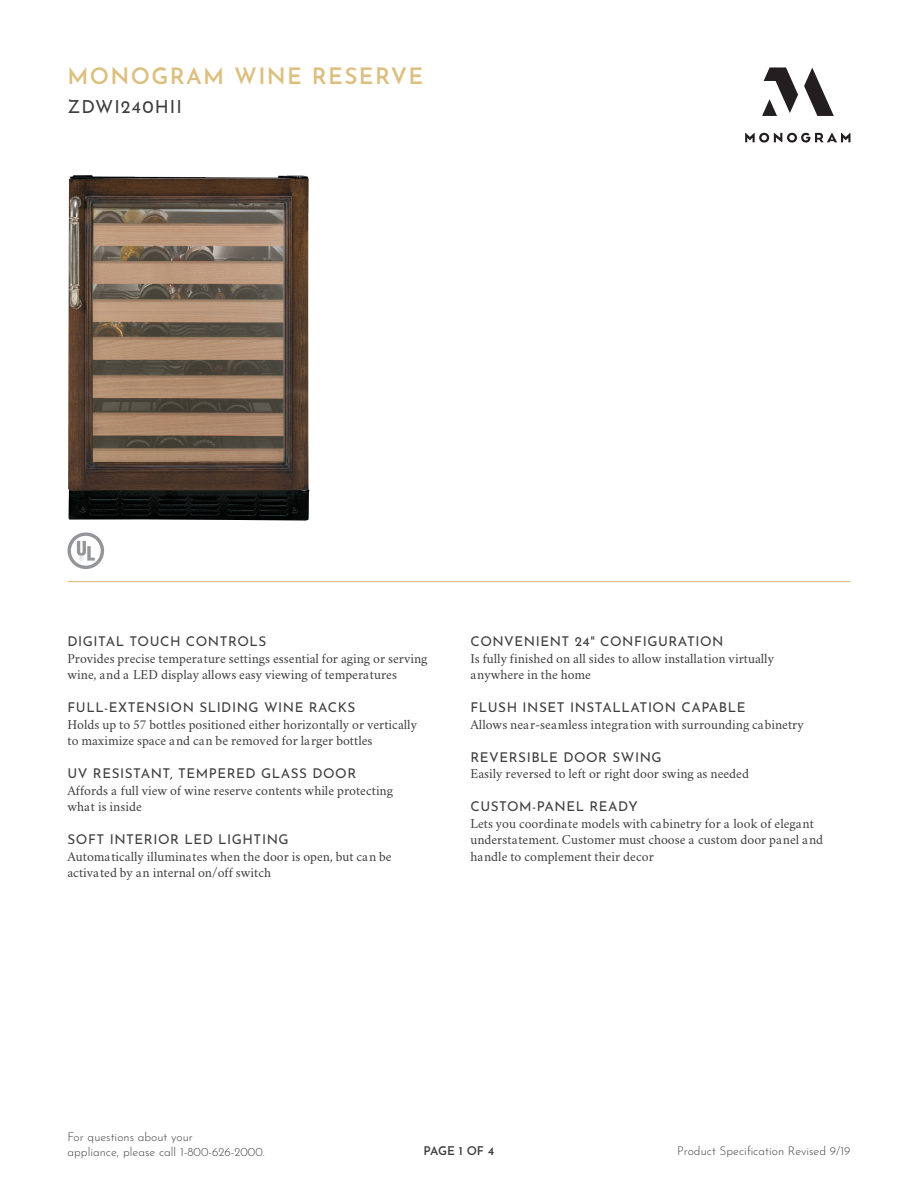
<style>
.page{position:relative;width:918px;height:1188px;background:#fff}
.page>*{position:absolute;margin:0;border:0;box-sizing:border-box;transform-origin:0 0}
.t1{font:600 22.5px "Josefin Sans";letter-spacing:.06em;color:#dcbf7e}
.t2{font:18px "Josefin Sans";letter-spacing:.06em;color:#3e3e3f}
.F___B_COPY{font:13.5px/16.5px "Crimson";color:#3e3e3f}
.t3{font:300 12px/14.4px "Josefin Sans";color:#3e3e3f}
.t4{font:600 12px "Josefin Sans";letter-spacing:-.015em;color:#3e3e3f}
.s1{font-family:"Josefin Sans"}
</style>
<div class="page">
<svg style="left:745px;top:68px;width:105px;height:75px"></svg>
<hr style="left:68px;top:581px;width:782px;height:1px;background:#dcbf7e">
<img style="left:68px;top:175px;width:241px;height:346px">
<svg style="left:68px;top:532px;width:36px;height:37px"></svg>
<h1 class="t1" style="left:68px;top:57px;width:357px">MONOGRAM WINE RESERVE</h1>
<h2 class="t2" style="left:68px;top:92px;width:116px">ZDWI240HII</h2>
<p class="F___B_COPY" style="left:68px;top:633px;width:362px"><span class="s1">DIGITAL TOUCH CONTROLS<br></span>Provides precise temperature settings essential for aging or serving wine, and a LED display allows easy viewing of temperatures</p>
<p class="F___B_COPY" style="left:68px;top:699px;width:351px"><span class="s1">FULL-EXTENSION SLIDING WINE RACKS<br></span>Holds up to 57 bottles positioned either horizontally or vertically to maximize space and can be removed for larger bottles</p>
<p class="F___B_COPY" style="left:68px;top:765px;width:327px"><span class="s1">UV RESISTANT, TEMPERED GLASS DOOR<br></span>Affords a full view of wine reserve contents while protecting what is inside</p>
<p class="F___B_COPY" style="left:68px;top:831px;width:326px"><span class="s1">SOFT INTERIOR LED LIGHTING<br></span>Automatically illuminates when the door is open, but can be activated by an internal on/off switch</p>
<p class="F___B_COPY" style="left:470px;top:633px;width:305px"><span class="s1">CONVENIENT 24" CONFIGURATION<br></span>Is fully finished on all sides to allow installation virtually anywhere in the home</p>
<p class="F___B_COPY" style="left:470px;top:699px;width:335px"><span class="s1">FLUSH INSET INSTALLATION CAPABLE<br></span>Allows near-seamless integration with surrounding cabinetry</p>
<p class="F___B_COPY" style="left:470px;top:748px;width:280px"><span class="s1">REVERSIBLE DOOR SWING<br></span>Easily reversed to left or right door swing as needed</p>
<p class="F___B_COPY" style="left:470px;top:798px;width:354px"><span class="s1">CUSTOM-PANEL READY<br></span>Lets you coordinate models with cabinetry for a look of elegant understatement. Customer must choose a custom door panel and handle to complement their decor</p>
<p class="t3" style="left:68px;top:1129px;width:199px">For questions about your<br>appliance, please call 1-800-626-2000.</p>
<p class="t4" style="left:424px;top:1140px;width:72px">PAGE 1 OF 4</p>
<p class="t3" style="left:677px;top:1142px;width:175px">Product Specification Revised 9/19</p>
</div>
